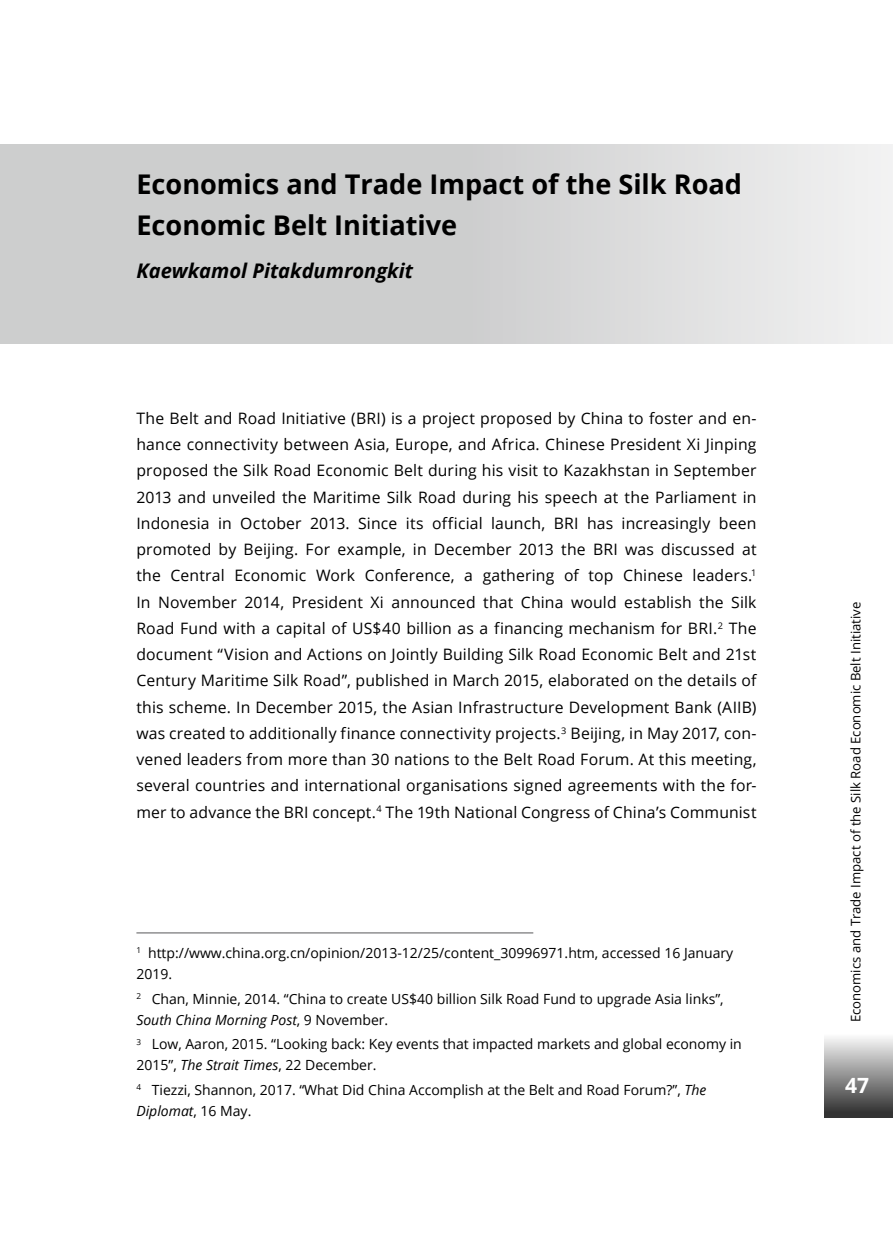
<style>
.page{position:relative;width:893px;height:1260px;background:#fff}
.page>*{position:absolute;margin:0;border:0;box-sizing:border-box;transform-origin:0 0}
.t1{font:700 27.12px/40.2px "Open Sans";color:#000}
.t2{font:700 21px "Open Sans";color:#fff}
.t3{font:italic 700 20.12px "Open Sans";color:#000}
.t4{font:15.75px/26.2px "Open Sans";letter-spacing:.01em;color:#000;text-align:justify}
.t5{font:14px/21px "Open Sans";color:#000}
.t6{font:13.12px "Open Sans";color:#000}
.s1{font-style:italic}
</style>
<div class="page">
<div style="left:824px;top:1032px;width:69px;height:86px;background:linear-gradient(to bottom,#fff,#2a2a2a)"></div>
<div style="left:0;top:144px;width:893px;height:199px;background:linear-gradient(to right,#c4c5c5,#e8e8e9)"></div>
<hr style="left:136px;top:932px;width:397px;height:1px;background:#58585a">
<h1 class="t1" style="left:136px;top:164px;width:607px">Economics and Trade Impact of the Silk Road<br>Economic Belt Initiative</h1>
<p class="t3" style="left:136px;top:257px;width:278px">Kaewkamol Pitakdumrongkit</p>
<p class="t4" style="left:136px;top:405px;width:622px">The Belt and Road Initiative (BRI) is a project proposed by China to foster and en&shy;hance connectivity between Asia, Europe, and Africa. Chinese President Xi Jinping proposed the Silk Road Economic Belt during his visit to Kazakhstan in September 2013 and unveiled the Maritime Silk Road during his speech at the Parliament in Indonesia in October 2013. Since its official launch, BRI has increasingly been promoted by Beijing. For example, in December 2013 the BRI was discussed at the Central Economic Work Conference, a gathering of top Chinese leaders.<sup>1<br></sup>In November 2014, President Xi announced that China would establish the Silk Road Fund with a capital of US$40 billion as a financing mechanism for BRI.<sup>2</sup> The document “Vision and Actions on Jointly Building Silk Road Economic Belt and 21st Century Maritime Silk Road”, published in March 2015, elaborated on the details of this scheme. In December 2015, the Asian Infrastructure Development Bank (AIIB) was created to additionally finance connectivity projects.<sup>3</sup> Beijing, in May 2017, con&shy;vened leaders from more than 30 nations to the Belt Road Forum. At this meeting, several countries and international organisations signed agreements with the for&shy;mer to advance the BRI concept.<sup>4</sup> The 19th National Congress of China’s Communist</p>
<p class="t5" style="left:136px;top:942px;width:598px"><sup>1</sup> http://www.china.org.cn/opinion/2013-12/25/content_30996971.htm, accessed 16 January<br>2019.</p>
<p class="t5" style="left:136px;top:988px;width:589px"><sup>2</sup> Chan, Minnie, 2014. “China to create US$40 billion Silk Road Fund to upgrade Asia links”,<br><span class="s1">South China Morning Post</span>, 9 November.</p>
<p class="t5" style="left:136px;top:1033px;width:607px"><sup>3</sup> Low, Aaron, 2015. “Looking back: Key events that impacted markets and global economy in<br>2015”, <span class="s1">The Strait Times</span>, 22 December.</p>
<p class="t5" style="left:136px;top:1079px;width:571px"><sup>4</sup> Tiezzi, Shannon, 2017. “What Did China Accomplish at the Belt and Road Forum?”, <span class="s1">The<br>Diplomat</span>, 16 May.</p>
<p class="t6" style="left:847px;top:1022px;width:422px;rotate:-90deg">Economics and Trade Impact of the Silk Road Economic Belt Initiative</p>
<h2 class="t2" style="left:845px;top:1071px;width:25px">47</h2>
</div>
